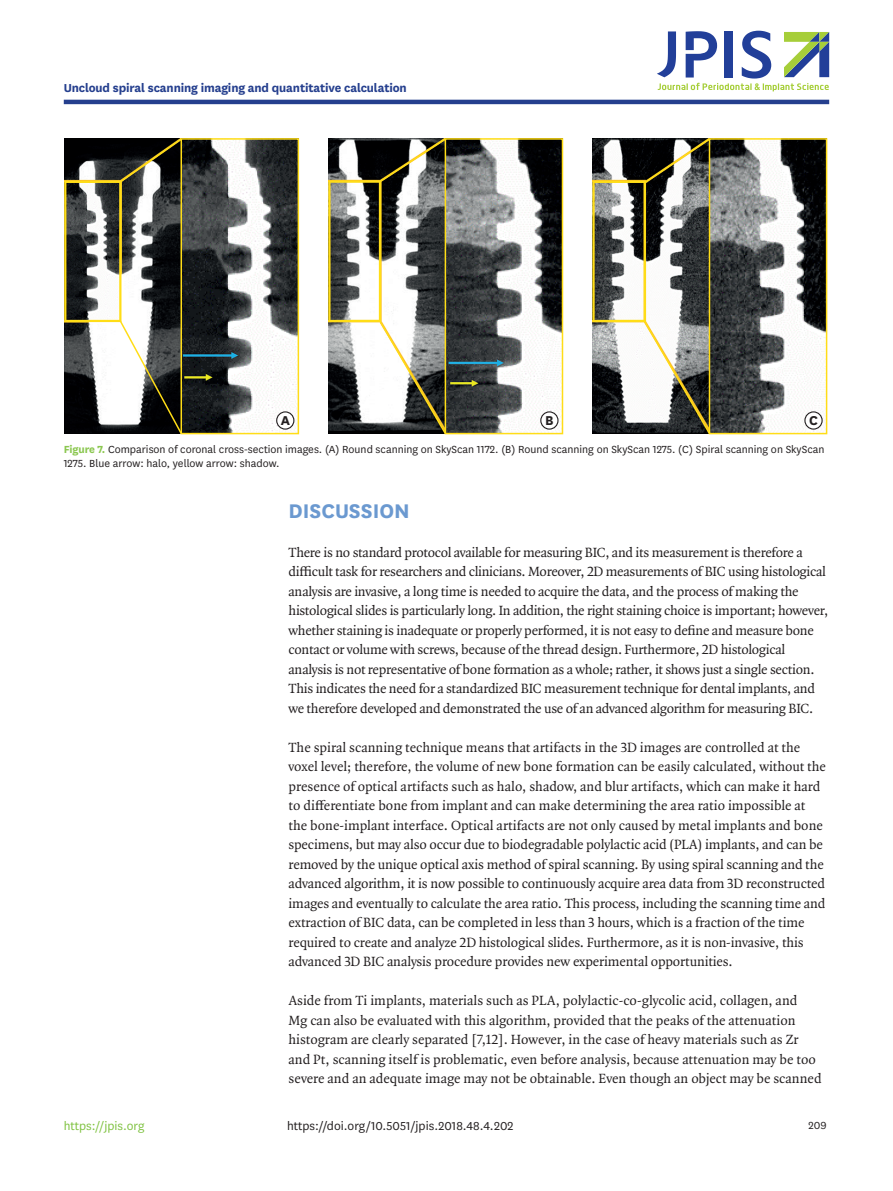
<style>
.page{position:relative;width:893px;height:1191px;background:#fff}
.page>*{position:absolute;margin:0;border:0;box-sizing:border-box;transform-origin:0 0}
.body_title1{font:700 23.1px "National";color:#6b99d0}
.t1{font:700 15px "National";color:#231f20}
.body_p{font:14.25px/19.5px "Quadraat OT";letter-spacing:-.005em;color:#231f20}
.body_p_first{font:14.25px/19.5px "Quadraat OT";letter-spacing:-.02em;color:#231f20}
.alt-title-type{font:700 13.5px "National";letter-spacing:-.01em;color:#253f8e}
.doi_running_footer{font:13.5px "National";color:#231f20}
.url{font:13.5px "National";color:#7fc241}
.fig_caption{font:12px/13.5px "National";color:#231f20}
.s1{font-weight:700;color:#8bc750}
</style>
<div class="page">
<hr style="left:64px;top:100px;width:765px;height:4px;background:#253f8e">
<svg style="left:657px;top:31px;width:172px;height:60px"></svg>
<img style="left:184px;top:141px;width:112px;height:290px">
<div style="left:181px;top:138px;width:118px;height:296px;border:2px solid #ffdd17"></div>
<svg style="left:64px;top:138px;width:119px;height:297px"></svg>
<div style="left:277px;top:412px;width:17px;height:17px;background:#fff;border-radius:50%"></div>
<div style="left:276px;top:411px;width:18px;height:18px;border:1px solid #231f20;border-radius:50%"></div>
<img style="left:448px;top:141px;width:112px;height:290px">
<div style="left:445px;top:138px;width:118px;height:296px;border:2px solid #ffdd17"></div>
<svg style="left:328px;top:138px;width:119px;height:297px"></svg>
<div style="left:541px;top:412px;width:17px;height:17px;background:#fff;border-radius:50%"></div>
<div style="left:540px;top:411px;width:18px;height:18px;border:1px solid #231f20;border-radius:50%"></div>
<img style="left:712px;top:141px;width:112px;height:290px">
<div style="left:709px;top:138px;width:118px;height:296px;border:2px solid #ffdd17"></div>
<svg style="left:592px;top:138px;width:120px;height:297px"></svg>
<div style="left:805px;top:412px;width:17px;height:17px;background:#fff;border-radius:50%"></div>
<div style="left:804px;top:411px;width:19px;height:18px;border:1px solid #231f20;border-radius:50%"></div>
<p class="alt-title-type" style="left:64px;top:78px;width:344px">Uncloud spiral scanning imaging and quantitative calculation</p>
<p class="t1" style="left:281px;top:409px;width:11px">A</p>
<p class="t1" style="left:545px;top:409px;width:10px">B</p>
<p class="t1" style="left:809px;top:409px;width:10px">C</p>
<p class="fig_caption" style="left:64px;top:442px;width:762px"><span class="s1">Figure 7.</span> Comparison of coronal cross-section images. (A) Round scanning on SkyScan 1172. (B) Round scanning on SkyScan 1275. (C) Spiral scanning on SkyScan<br>1275. Blue arrow: halo, yellow arrow: shadow.</p>
<p class="body_title1" style="left:289px;top:494px;width:123px">DISCUSSION</p>
<p class="body_p_first" style="left:289px;top:542px;width:541px">There is no standard protocol available for measuring BIC, and its measurement is therefore a difficult task for researchers and clinicians. Moreover, 2D measurements of BIC using histological analysis are invasive, a long time is needed to acquire the data, and the process of making the histological slides is particularly long. In addition, the right staining choice is important; however, whether staining is inadequate or properly performed, it is not easy to define and measure bone contact or volume with screws, because of the thread design. Furthermore, 2D histological analysis is not representative of bone formation as a whole; rather, it shows just a single section.<br>This indicates the need for a standardized BIC measurement technique for dental implants, and we therefore developed and demonstrated the use of an advanced algorithm for measuring BIC.</p>
<p class="body_p" style="left:289px;top:737px;width:539px">The spiral scanning technique means that artifacts in the 3D images are controlled at the voxel level; therefore, the volume of new bone formation can be easily calculated, without the presence of optical artifacts such as halo, shadow, and blur artifacts, which can make it hard to differentiate bone from implant and can make determining the area ratio impossible at the bone-implant interface. Optical artifacts are not only caused by metal implants and bone specimens, but may also occur due to biodegradable polylactic acid (PLA) implants, and can be removed by the unique optical axis method of spiral scanning. By using spiral scanning and the advanced algorithm, it is now possible to continuously acquire area data from 3D reconstructed images and eventually to calculate the area ratio. This process, including the scanning time and extraction of BIC data, can be completed in less than 3 hours, which is a fraction of the time required to create and analyze 2D histological slides. Furthermore, as it is non-invasive, this advanced 3D BIC analysis procedure provides new experimental opportunities.</p>
<p class="body_p" style="left:289px;top:991px;width:535px">Aside from Ti implants, materials such as PLA, polylactic-co-glycolic acid, collagen, and<br>Mg can also be evaluated with this algorithm, provided that the peaks of the attenuation histogram are clearly separated [7,12]. However, in the case of heavy materials such as Zr and Pt, scanning itself is problematic, even before analysis, because attenuation may be too severe and an adequate image may not be obtainable. Even though an object may be scanned</p>
<p class="doi_running_footer" style="left:287px;top:1116px;width:228px">https://doi.org/10.5051/jpis.2018.48.4.202</p>
<p class="url" style="left:64px;top:1116px;width:82px">https://jpis.org</p>
<p class="fig_caption" style="left:808px;top:1118px;width:20px">209</p>
</div>
